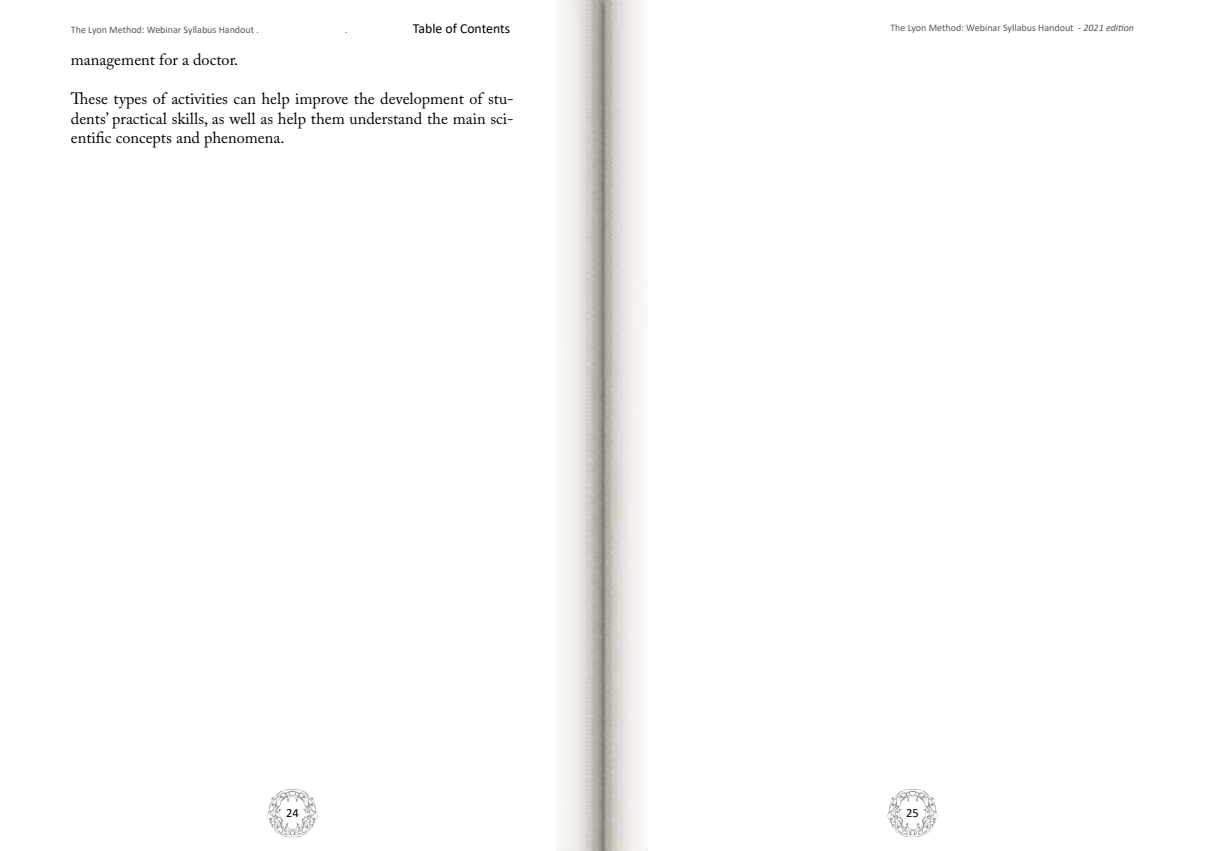
<style>
.page{position:relative;width:1205px;height:851px;background:#fff}
.page>*{position:absolute;margin:0;border:0;box-sizing:border-box;transform-origin:0 0}
.t1{font:16.25px/19.5px "Adobe Caslon Pro";color:#000;text-align:justify}
.t2{font:13.75px "Calibri";color:#000}
.t3{font:12.5px "Calibri";color:#000}
.t4{font:10px "Calibri";color:#58595b}
.s1{font-style:italic}
</style>
<div class="page">
<svg style="left:267px;top:789px;width:51px;height:48px"></svg>
<svg style="left:887px;top:789px;width:51px;height:48px"></svg>
<img style="left:556px;top:0;width:91px;height:850px">
<p class="t4" style="left:71px;top:23px;width:189px">The Lyon Method: Webinar Syllabus Handout .</p>
<p class="t4" style="left:345px;top:23px;width:4px">.</p>
<p class="t2" style="left:413px;top:19px;width:99px">Table of Contents</p>
<p class="t1" style="left:71px;top:50px;width:169px">management for a doctor.</p>
<p class="t1" style="left:71px;top:89px;width:444px">These types of activities can help improve the development of stu&shy;dents’ practical skills, as well as help them understand the main sci&shy;entific concepts and phenomena.</p>
<p class="t4" style="left:890px;top:20px;width:245px">The Lyon Method: Webinar Syllabus Handout - <span class="s1">2021 edition</span></p>
<p class="t3" style="left:286px;top:803px;width:14px">24</p>
<p class="t3" style="left:906px;top:803px;width:14px">25</p>
</div>
